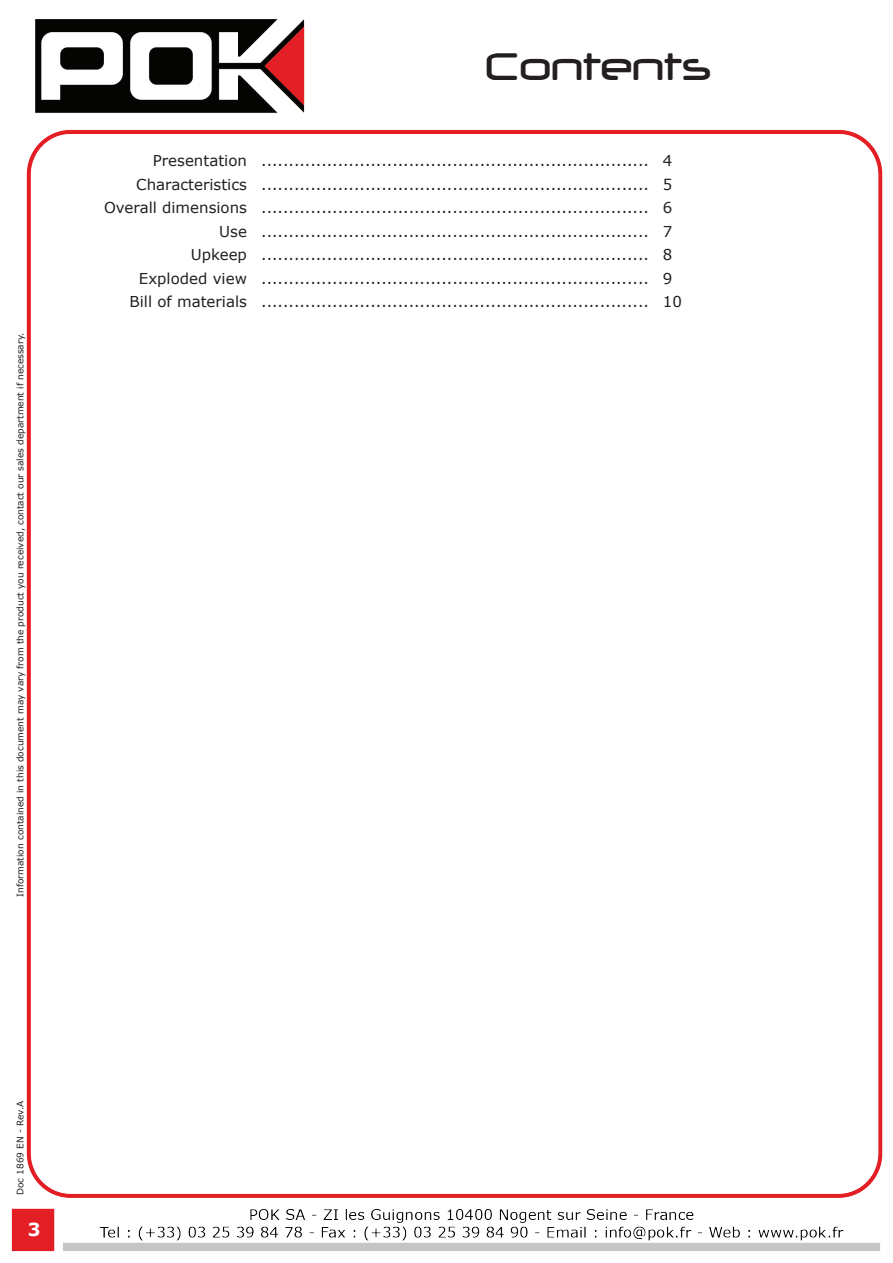
<style>
.page{position:relative;width:893px;height:1263px;background:#fff}
.page>*{position:absolute;margin:0;border:0;box-sizing:border-box;transform-origin:0 0}
.t1{font:45px "Neuropol";color:#231f20}
.t2{font:700 18px "Verdana";color:#fff}
.t3{font:15px "Verdana";color:#231f20}
.t4{font:9px "Verdana";color:#231f20}
</style>
<div class="page">
<img style="left:11px;top:19px;width:872px;height:1233px">
<p class="t4" style="left:14px;top:897px;width:565px;rotate:-90deg">Information contained in this document may vary from the product you received, contact our sales department if necessary.</p>
<h1 class="t1" style="left:486px;top:43px;width:226px">Contents</h1>
<p class="t3" style="left:153px;top:151px;width:521px">Presentation ....................................................................... 4</p>
<p class="t3" style="left:136px;top:174px;width:538px">Characteristics ....................................................................... 5</p>
<p class="t3" style="left:104px;top:197px;width:570px">Overall dimensions ....................................................................... 6</p>
<p class="t3" style="left:219px;top:221px;width:455px">Use ....................................................................... 7</p>
<p class="t3" style="left:191px;top:244px;width:483px">Upkeep ....................................................................... 8</p>
<p class="t3" style="left:139px;top:268px;width:535px">Exploded view ....................................................................... 9</p>
<p class="t3" style="left:129px;top:291px;width:554px">Bill of materials ....................................................................... 10</p>
<p class="t4" style="left:14px;top:1195px;width:96px;rotate:-90deg">Doc 1869 EN - Rev.A</p>
<p class="t2" style="left:28px;top:1217px;width:14px">3</p>
</div>
